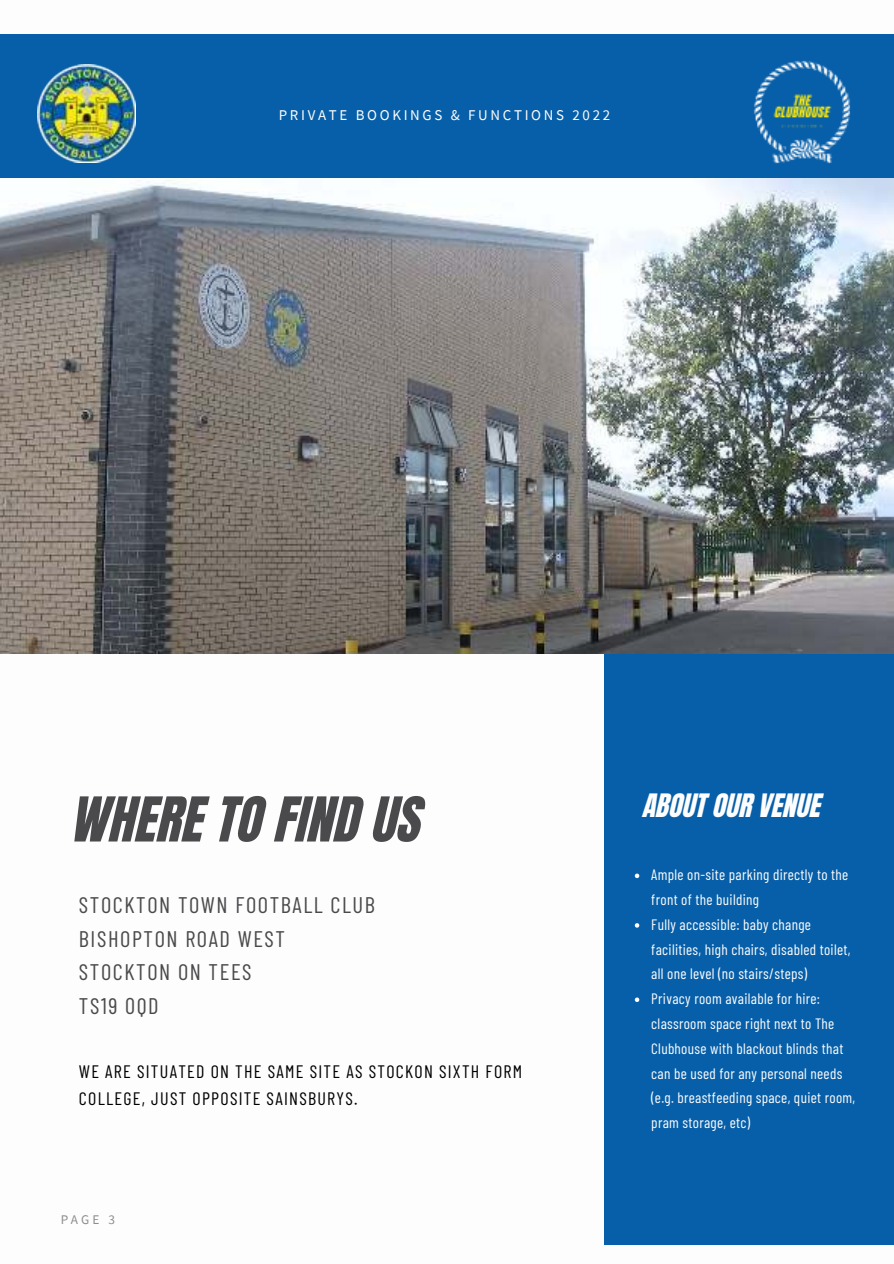
<style>
.page{position:relative;width:894px;height:1264px;background:#fff}
.page>*{position:absolute;margin:0;border:0;box-sizing:border-box;transform-origin:0 0}
.t1{font:52.5px "CA Generated";color:#4a4a4d}
.t2{font:27.45px "CA Generated";color:#fdfdfd}
.t3{font:22.5px/33.8px "Barlow Condensed";letter-spacing:.07em;color:#4a4a4d}
.t4{font:18px/27px "Barlow Condensed";letter-spacing:.07em;color:#000}
.t5{font:15px/24.8px "Barlow Condensed";letter-spacing:.02em;color:#fdfdfd}
.t6{font:14.85px "Source Sans Pro";letter-spacing:.18em;color:#fdfdfd}
.t7{font:13.2px "Source Sans Pro";color:#4a4a4d}
</style>
<div class="page">
<div style="left:604px;top:535px;width:289px;height:710px;background:#075fa9"></div>
<img style="left:0;top:178px;width:893px;height:475px">
<svg style="left:634px;top:873px;width:5px;height:5px"></svg>
<svg style="left:634px;top:923px;width:5px;height:4px"></svg>
<svg style="left:634px;top:997px;width:5px;height:5px"></svg>
<div style="left:0;top:34px;width:893px;height:143px;background:#075fa9"></div>
<img style="left:754px;top:60px;width:96px;height:104px">
<img style="left:37px;top:65px;width:98px;height:98px">
<p class="t6" style="left:279px;top:105px;width:333px">PRIVATE BOOKINGS &amp; FUNCTIONS 2022</p>
<h1 class="t1" style="left:74px;top:792px;width:351px">WHERE TO FIND US</h1>
<h3 class="t3" style="left:79px;top:886px;width:297px">STOCKTON TOWN FOOTBALL CLUB<br>BISHOPTON ROAD WEST<br>STOCKTON ON TEES<br>TS19 0QD</h3>
<p class="t4" style="left:79px;top:1056px;width:444px">WE ARE SITUATED ON THE SAME SITE AS STOCKON SIXTH FORM<br>COLLEGE, JUST OPPOSITE SAINSBURYS.</p>
<p class="t7" style="left:60px;top:1211px;width:56px">PAGE 3</p>
<h2 class="t2" style="left:643px;top:791px;width:180px">ABOUT OUR VENUE</h2>
<p class="t5" style="left:651px;top:861px;width:205px">Ample on-site parking directly to the front of the building<br>Fully accessible: baby change facilities, high chairs, disabled toilet, all one level (no stairs/steps)<br>Privacy room available for hire: classroom space right next to The<br>Clubhouse with blackout blinds that can be used for any personal needs (e.g. breastfeeding space, quiet room, pram storage, etc)</p>
</div>
